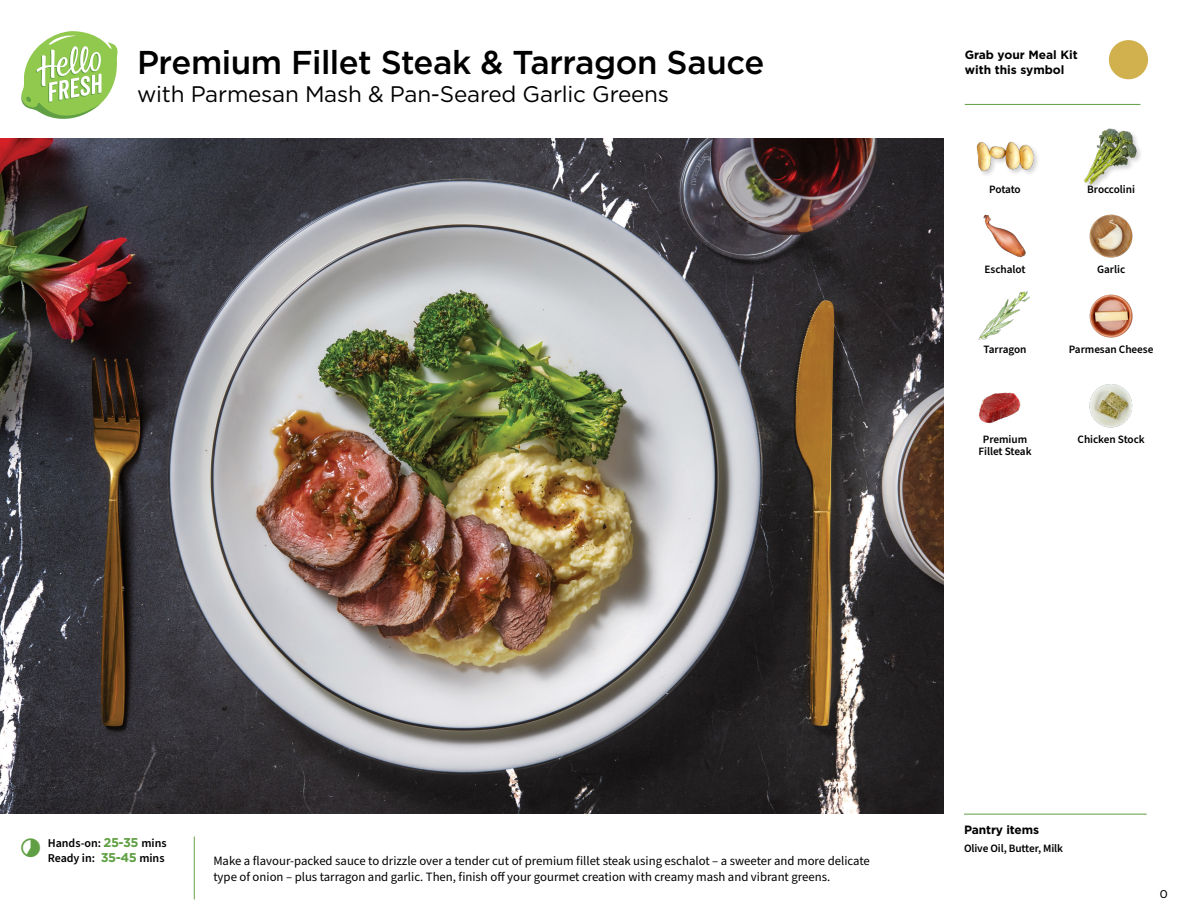
<style>
.page{position:relative;width:1188px;height:918px;background:#fff}
.page>*{position:absolute;margin:0;border:0;box-sizing:border-box;transform-origin:0 0}
.t1{font:500 33px "Gotham";letter-spacing:-.015em;color:#000}
.t2{font:22.5px "Gotham";letter-spacing:-.01em;color:#000}
.t3{font:12.75px/16.5px "Source Sans Pro";color:#000}
.t4{font:700 12px/15px "Gotham";color:#000}
.t5{font:600 12px/15px "Source Sans Pro";color:#000}
.t6{font:12px "Source Sans Pro";color:#000}
.t7{font:600 11.25px "Source Sans Pro";letter-spacing:-.005em;color:#000}
.s1{font-family:"Gotham";font-weight:700;font-size:12.75px;color:#609f43}
</style>
<div class="page">
<img style="left:0;top:139px;width:944px;height:675px">
<img style="left:978px;top:392px;width:43px;height:32px">
<img style="left:1089px;top:384px;width:44px;height:44px">
<img style="left:1089px;top:294px;width:44px;height:44px">
<img style="left:978px;top:291px;width:52px;height:49px">
<img style="left:983px;top:214px;width:43px;height:44px">
<img style="left:1089px;top:214px;width:44px;height:44px">
<div style="left:976px;top:141px;width:65px;height:37px;background:#000;opacity:.2"></div>
<img style="left:976px;top:141px;width:58px;height:37px">
<img style="left:1083px;top:128px;width:57px;height:57px">
<hr style="left:964px;top:814px;width:183px;height:1px;background:#609f43">
<svg style="left:21px;top:31px;width:97px;height:88px"></svg>
<hr style="left:965px;top:104px;width:175px;height:1px;background:#609f43">
<svg style="left:1108px;top:40px;width:40px;height:40px"></svg>
<h1 class="t1" style="left:137px;top:41px;width:629px">Premium Fillet Steak &amp; Tarragon Sauce</h1>
<h2 class="t2" style="left:137px;top:80px;width:534px">with Parmesan Mash &amp; Pan-Seared Garlic Greens</h2>
<p class="t4" style="left:965px;top:47px;width:115px">Grab your Meal Kit with this symbol</p>
<p class="t7" style="left:989px;top:182px;width:33px">Potato</p>
<p class="t7" style="left:1087px;top:182px;width:49px">Broccolini</p>
<p class="t7" style="left:985px;top:262px;width:42px">Eschalot</p>
<p class="t7" style="left:1097px;top:262px;width:30px">Garlic</p>
<p class="t7" style="left:984px;top:342px;width:44px">Tarragon</p>
<p class="t7" style="left:1069px;top:342px;width:86px">Parmesan Cheese</p>
<p class="t7" style="left:983px;top:431px;width:46px">Premium</p>
<p class="t7" style="left:1078px;top:431px;width:69px">Chicken Stock</p>
<p class="t7" style="left:978px;top:443px;width:55px">Fillet Steak</p>
<p class="t5" style="left:48px;top:836px;width:120px">Hands-on: <span class="s1">25-35</span> mins<br>Ready in: <span class="s1">35-45</span> mins</p>
<p class="t3" style="left:213px;top:852px;width:658px">Make a flavour-packed sauce to drizzle over a tender cut of premium fillet steak using eschalot – a sweeter and more delicate type of onion – plus tarragon and garlic. Then, finish off your gourmet creation with creamy mash and vibrant greens.</p>
<p class="t4" style="left:964px;top:822px;width:77px">Pantry items</p>
<p class="t7" style="left:964px;top:840px;width:101px">Olive Oil, Butter, Milk</p>
<p class="t6" style="left:1160px;top:886px;width:9px">O</p>
</div>
